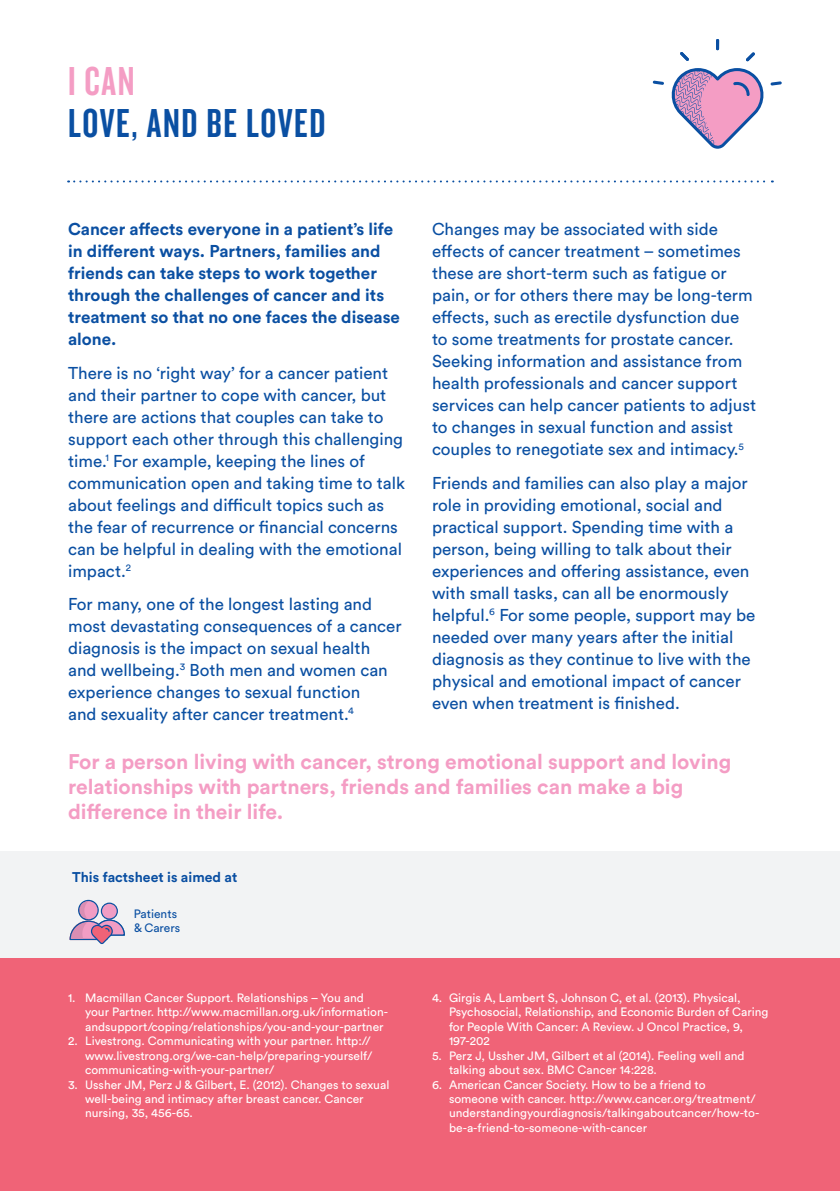
<style>
.page{position:relative;width:840px;height:1191px;background:#fff}
.page>*{position:absolute;margin:0;border:0;box-sizing:border-box;transform-origin:0 0}
.t1{font:42px "Knockout HTF48 Featherweight";letter-spacing:.04em;color:#0a4fa2}
.t2{font:42px "Knockout HTF48 Featherweight";color:#f49dc4}
.t3{font:700 21px/25px "Circular Std";color:#f49dc4}
.t4{font:17px/22px "Circular Std";color:#0a4fa2}
.t5{font:700 17px/22px "Circular Std";color:#0a4fa2}
.t6{font:700 14px "Circular Std";color:#0a4fa2}
.t7{font:12px/14.4px "Circular Std";color:#fff}
.t8{font:12px/13.8px "Circular Std";color:#0a4fa2}
</style>
<div class="page">
<div style="left:0;top:851px;width:839px;height:109px;background:#f2f3f4"></div>
<div style="left:0;top:958px;width:839px;height:233px;background:#f06377"></div>
<svg style="left:68px;top:180px;width:704px;height:2px"></svg>
<svg style="left:69px;top:900px;width:56px;height:44px"></svg>
<svg style="left:716px;top:39px;width:2px;height:11px"></svg>
<svg style="left:746px;top:52px;width:8px;height:9px"></svg>
<svg style="left:680px;top:52px;width:8px;height:9px"></svg>
<svg style="left:652px;top:68px;width:129px;height:81px"></svg>
<h1 class="t2" style="left:68px;top:60px;width:68px">I CAN</h1>
<h1 class="t1" style="left:68px;top:101px;width:259px">LOVE, AND BE LOVED</h1>
<p class="t5" style="left:68px;top:218px;width:333px">Cancer affects everyone in a patient’s life in different ways. Partners, families and friends can take steps to work together through the challenges of cancer and its treatment so that no one faces the disease alone.</p>
<p class="t4" style="left:68px;top:361px;width:338px">There is no ‘right way’ for a cancer patient and their partner to cope with cancer, but there are actions that couples can take to support each other through this challenging time.<sup>1</sup> For example, keeping the lines of communication open and taking time to talk about feelings and difficult topics such as the fear of recurrence or financial concerns can be helpful in dealing with the emotional impact.<sup>2</sup></p>
<p class="t4" style="left:68px;top:593px;width:335px">For many, one of the longest lasting and most devastating consequences of a cancer diagnosis is the impact on sexual health and wellbeing.<sup>3</sup> Both men and women can experience changes to sexual function<br>and sexuality after cancer treatment.<sup>4</sup></p>
<p class="t4" style="left:432px;top:218px;width:325px">Changes may be associated with side effects of cancer treatment – sometimes these are short-term such as fatigue or pain, or for others there may be long-term effects, such as erectile dysfunction due to some treatments for prostate cancer.<br>Seeking information and assistance from health professionals and cancer support services can help cancer patients to adjust to changes in sexual function and assist couples to renegotiate sex and intimacy.<sup>5</sup></p>
<p class="t4" style="left:432px;top:471px;width:324px">Friends and families can also play a major role in providing emotional, social and practical support. Spending time with a person, being willing to talk about their experiences and offering assistance, even with small tasks, can all be enormously helpful.<sup>6</sup> For some people, support may be needed over many years after the initial diagnosis as they continue to live with the physical and emotional impact of cancer even when treatment is finished.</p>
<p class="t3" style="left:68px;top:749px;width:664px">For a person living with cancer, strong emotional support and loving relationships with partners, friends and families can make a big difference in their life.</p>
<p class="t6" style="left:72px;top:868px;width:167px">This factsheet is aimed at</p>
<p class="t8" style="left:134px;top:907px;width:48px">Patients &amp; Carers</p>
<p class="t7" style="left:85px;top:990px;width:304px;text-indent:-17px">1. Macmillan Cancer Support. Relationships – You and your Partner. http://www.macmillan.org.uk/information&shy;andsupport/coping/relationships/you-and-your-partner</p>
<p class="t7" style="left:85px;top:1033px;width:288px;text-indent:-17px">2. Livestrong. Communicating with your partner. http:// www.livestrong.org/we-can-help/preparing-yourself/ communicating-with-your-partner/</p>
<p class="t7" style="left:85px;top:1077px;width:305px;text-indent:-17px">3. Ussher JM, Perz J &amp; Gilbert, E. (2012). Changes to sexual well-being and intimacy after breast cancer. Cancer nursing, 35, 456-65.</p>
<p class="t7" style="left:449px;top:990px;width:321px;text-indent:-17px">4. Girgis A, Lambert S, Johnson C, et al. (2013). Physical, Psychosocial, Relationship, and Economic Burden of Caring for People With Cancer: A Review. J Oncol Practice, 9, 197-202</p>
<p class="t7" style="left:449px;top:1048px;width:297px;text-indent:-17px">5. Perz J, Ussher JM, Gilbert et al (2014). Feeling well and talking about sex. BMC Cancer 14:228.</p>
<p class="t7" style="left:449px;top:1077px;width:312px;text-indent:-17px">6. American Cancer Society. How to be a friend to<br>someone with cancer. http://www.cancer.org/treatment/ understandingyourdiagnosis/talkingaboutcancer/how-to&shy;be-a-friend-to-someone-with-cancer</p>
</div>
